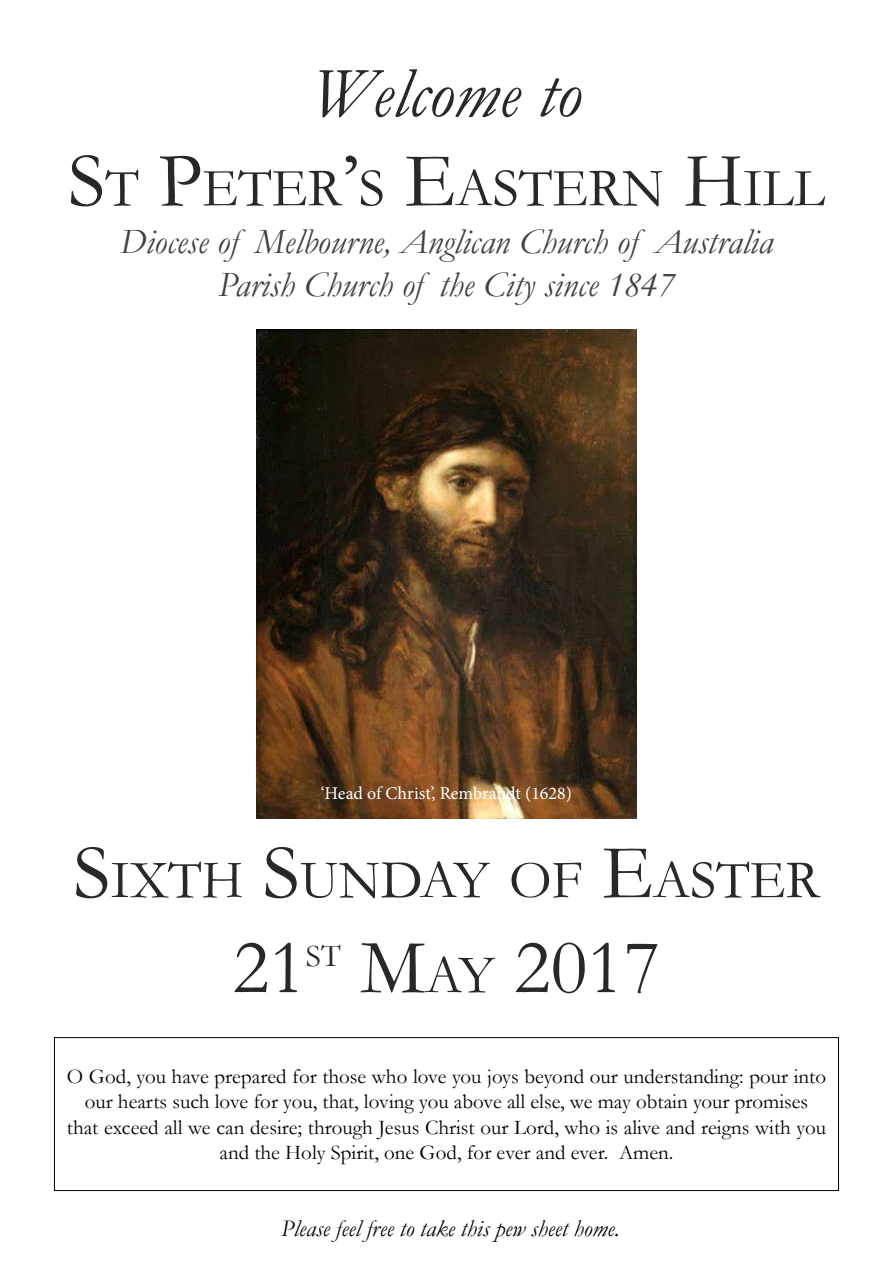
<style>
.page{position:relative;width:893px;height:1263px;background:#fff}
.page>*{position:absolute;margin:0;border:0;box-sizing:border-box;transform-origin:0 0}
.t1{font:78px "Garamond";color:#292829}
.t2{font:italic 72px "Garamond";color:#292829}
.t3{font:54.6px "Garamond";color:#292829}
.t4{font:italic 36px/43.2px "Garamond";color:#414042;text-align:center}
.t5{font:31.8px "Garamond";color:#292829}
.t6{font:italic 24px "Garamond";color:#000}
.t7{font:21px/25.2px "Garamond";color:#000;text-align:center}
.t8{font:18px "Minion Pro";color:#fff}
.t9{font:18px "Minion Pro";color:#000}
.s1{font-size:78px}
.s2{font-size:54.6px}
</style>
<div class="page">
<svg style="left:54px;top:1037px;width:785px;height:154px"></svg>
<img style="left:257px;top:329px;width:379px;height:490px">
<h2 class="t2" style="left:312px;top:50px;width:271px">Welcome to</h2>
<h3 class="t3" style="left:68px;top:155px;width:758px"><span class="s1">S</span>T <span class="s1">P</span>ETER<span class="s1">’</span>S <span class="s1">E</span>ASTERN <span class="s1">H</span>ILL</h3>
<h3 class="t4" style="left:120px;top:219px;width:655px">Diocese of Melbourne, Anglican Church of Australia<br>Parish Church of the City since 1847</h3>
<p class="t8" style="left:321px;top:781px;width:253px">‘Head of Christ’, Rembrandt (1628)</p>
<h3 class="t3" style="left:73px;top:847px;width:748px"><span class="s1">S</span>IXTH <span class="s1">S</span>UNDAY OF <span class="s1">E</span>ASTER</h3>
<h1 class="t1" style="left:233px;top:921px;width:75px">21</h1>
<h3 class="t5" style="left:306px;top:937px;width:36px">ST</h3>
<h1 class="t1" style="left:360px;top:921px;width:302px">M<span class="s2">AY</span> 2017</h1>
<p class="t7" style="left:67px;top:1064px;width:761px">O God, you have prepared for those who love you joys beyond our understanding: pour into our hearts such love for you, that, loving you above all else, we may obtain your promises that exceed all we can desire; through Jesus Christ our Lord, who is alive and reigns with you and the Holy Spirit, one God, for ever and ever. Amen.</p>
<p class="t6" style="left:281px;top:1214px;width:340px">Please feel free to take this pew sheet home.</p>
<p class="t9" style="left:442px;top:1219px;width:10px">1</p>
</div>
